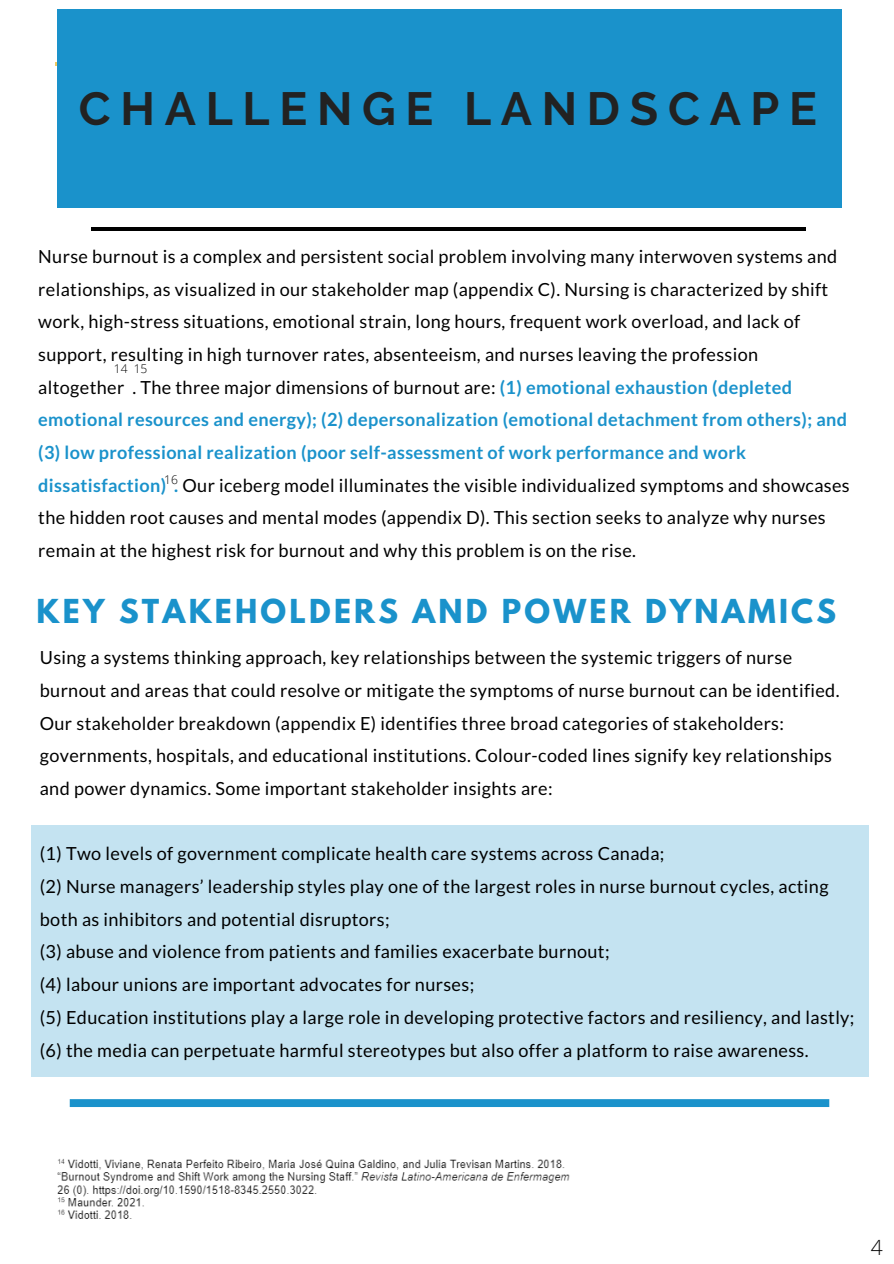
<style>
.page{position:relative;width:894px;height:1264px;background:#fff}
.page>*{position:absolute;margin:0;border:0;box-sizing:border-box;transform-origin:0 0}
.t1{font:700 46.35px "Raleway";letter-spacing:.21em;color:#222}
.t2{font:700 29.25px "League Spartan";letter-spacing:.11em;color:#1a92cb}
.t3{font:300 21px "Open Sans";color:#000}
.t4{font:18px/32.7px "Lato";letter-spacing:.02em;color:#000}
.t5{font:300 12px "Open Sans";color:#000}
.s1{font-weight:700;color:#1a92cb}
</style>
<div class="page">
<div style="left:58px;top:10px;width:783px;height:198px;background:#1a92cb"></div>
<hr style="left:91px;top:227px;width:714px;height:4px;background:#000">
<img style="left:54px;top:1076px;width:525px;height:143px">
<div style="left:31px;top:825px;width:837px;height:251px;background:#c4e3f1"></div>
<div style="left:70px;top:1099px;width:759px;height:7px;background:#1a92cb"></div>
<h1 class="t1" style="left:79px;top:81px;width:739px">CHALLENGE LANDSCAPE</h1>
<p class="t4" style="left:38px;top:239px;width:812px">Nurse burnout is a complex and persistent social problem involving many interwoven systems and relationships, as visualized in our stakeholder map (appendix C). Nursing is characterized by shift work, high-stress situations, emotional strain, long hours, frequent work overload, and lack of support, resulting in high turnover rates, absenteeism, and nurses leaving the profession<br>altogether . The three major dimensions of burnout are: <span class="s1">(1) emotional exhaustion (depleted emotional resources and energy); (2) depersonalization (emotional detachment from others); and (3) low professional realization (poor self-assessment of work performance and work dissatisfaction) .</span> Our iceberg model illuminates the visible individualized symptoms and showcases the hidden root causes and mental modes (appendix D). This section seeks to analyze why nurses remain at the highest risk for burnout and why this problem is on the rise.</p>
<p class="t5" style="left:114px;top:360px;width:35px">14 15</p>
<p class="t5" style="left:164px;top:471px;width:15px">16</p>
<h2 class="t2" style="left:37px;top:596px;width:800px">KEY STAKEHOLDERS AND POWER DYNAMICS</h2>
<p class="t4" style="left:40px;top:641px;width:801px">Using a systems thinking approach, key relationships between the systemic triggers of nurse burnout and areas that could resolve or mitigate the symptoms of nurse burnout can be identified.<br>Our stakeholder breakdown (appendix E) identifies three broad categories of stakeholders: governments, hospitals, and educational institutions. Colour-coded lines signify key relationships and power dynamics. Some important stakeholder insights are:</p>
<p class="t4" style="left:40px;top:837px;width:816px">(1) Two levels of government complicate health care systems across Canada;<br>(2) Nurse managers’ leadership styles play one of the largest roles in nurse burnout cycles, acting both as inhibitors and potential disruptors;<br>(3) abuse and violence from patients and families exacerbate burnout;<br>(4) labour unions are important advocates for nurses;<br>(5) Education institutions play a large role in developing protective factors and resiliency, and lastly; (6) the media can perpetuate harmful stereotypes but also offer a platform to raise awareness.</p>
<p class="t3" style="left:870px;top:1232px;width:13px">4</p>
</div>
